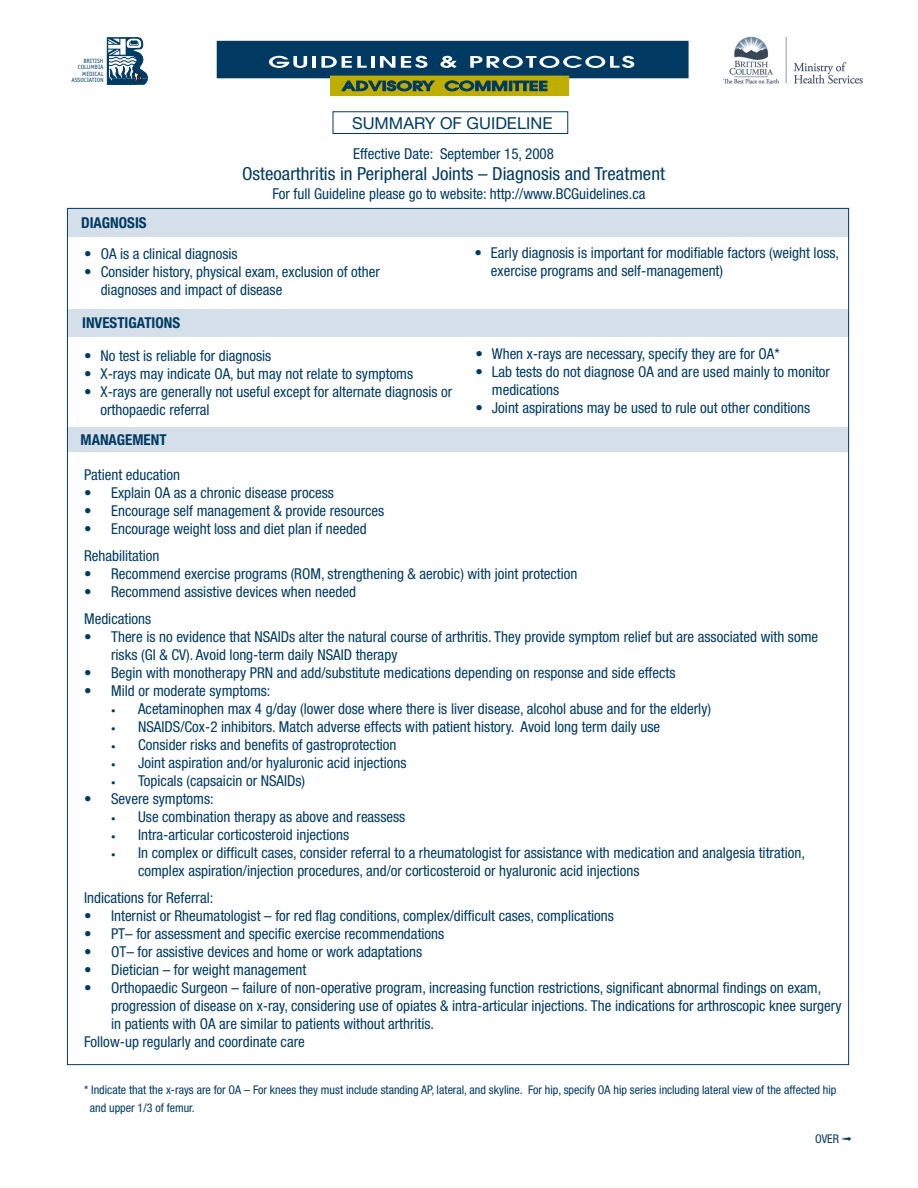
<style>
.page{position:relative;width:918px;height:1188px;background:#fff}
.page>*{position:absolute;margin:0;border:0;box-sizing:border-box;transform-origin:0 0}
.t1{font:condensed 18px "Helvetica Neue";color:#003a62;scale:1.05 1}
.t2{font:16.5px "Helvetica Neue";color:#003a62}
.t3{font:condensed 15px/18px "Helvetica Neue";color:#003a62}
.References{font:700 condensed 15px "Helvetica Neue";color:#003a62}
.t4{font:condensed 12px/18px "Helvetica Neue";color:#003a62}
.t5{font:6.15px/6.1px "Officina Sans";color:#003a62;text-align:right}
.s1{font-size:9px}
</style>
<div class="page">
<div style="left:67px;top:427px;width:782px;height:25px;background:#d4dfea"></div>
<div style="left:69px;top:310px;width:780px;height:27px;background:#d4dfea"></div>
<div style="left:68px;top:209px;width:781px;height:28px;background:#d4dfea"></div>
<div style="left:333px;top:111px;width:235px;height:23px;border:1px solid #003a62"></div>
<div style="left:217px;top:41px;width:471px;height:37px;background:#003a62"></div>
<div style="left:331px;top:76px;width:238px;height:20px;background:#bfae02"></div>
<svg style="left:269px;top:56px;width:38px;height:12px"></svg>
<hr style="left:312px;top:56px;width:4px;height:12px;background:#fff">
<svg style="left:321px;top:56px;width:53px;height:12px"></svg>
<svg style="left:380px;top:56px;width:15px;height:12px"></svg>
<svg style="left:401px;top:56px;width:27px;height:12px"></svg>
<svg style="left:440px;top:56px;width:17px;height:12px"></svg>
<svg style="left:470px;top:56px;width:164px;height:12px"></svg>
<svg style="left:341px;top:80px;width:94px;height:11px"></svg>
<svg style="left:445px;top:80px;width:102px;height:11px"></svg>
<svg style="left:106px;top:38px;width:42px;height:47px"></svg>
<img style="left:723px;top:36px;width:140px;height:48px">
<p class="t5" style="left:71px;top:58px;width:34px">BRITISH<br>COLUMBIA<br>MEDICAL<br>ASSOCIATION</p>
<p class="References" style="left:81px;top:214px;width:67px">DIAGNOSIS</p>
<p class="t2" style="left:352px;top:114px;width:202px">SUMMARY OF GUIDELINE</p>
<p class="t3" style="left:353px;top:144px;width:202px">Effective Date: September 15, 2008</p>
<p class="t1" style="left:242px;top:164px;width:404px">Osteoarthritis in Peripheral Joints – Diagnosis and Treatment</p>
<p class="t3" style="left:273px;top:185px;width:374px">For full Guideline please go to website: http://www.BCGuidelines.ca</p>
<p class="t3" style="left:84px;top:245px;width:155px">• OA is a clinical diagnosis</p>
<p class="t3" style="left:101px;top:263px;width:281px;text-indent:-16px">• Consider history, physical exam, exclusion of other diagnoses and impact of disease</p>
<p class="References" style="left:82px;top:314px;width:99px">INVESTIGATIONS</p>
<p class="t3" style="left:84px;top:346px;width:189px">• No test is reliable for diagnosis</p>
<p class="t3" style="left:84px;top:364px;width:331px">• X-rays may indicate OA, but may not relate to symptoms</p>
<p class="t3" style="left:100px;top:382px;width:353px;text-indent:-16px">• X-rays are generally not useful except for alternate diagnosis or orthopaedic referral</p>
<p class="References" style="left:81px;top:431px;width:88px">MANAGEMENT</p>
<p class="t3" style="left:491px;top:244px;width:350px;text-indent:-16px">• Early diagnosis is important for modifiable factors (weight loss, exercise programs and self-management)</p>
<p class="t3" style="left:475px;top:344px;width:306px">• When x-rays are necessary, specify they are for OA*</p>
<p class="t3" style="left:492px;top:362px;width:340px;text-indent:-16px">• Lab tests do not diagnose OA and are used mainly to monitor medications</p>
<p class="t3" style="left:475px;top:398px;width:336px">• Joint aspirations may be used to rule out other conditions</p>
<p class="t3" style="left:84px;top:466px;width:98px">Patient education</p>
<p class="t3" style="left:84px;top:484px;width:251px">• Explain OA as a chronic disease process</p>
<p class="t3" style="left:84px;top:502px;width:302px">• Encourage self management &amp; provide resources</p>
<p class="t3" style="left:84px;top:520px;width:284px">• Encourage weight loss and diet plan if needed</p>
<p class="t3" style="left:84px;top:547px;width:77px">Rehabilitation</p>
<p class="t3" style="left:84px;top:565px;width:495px">• Recommend exercise programs (ROM, strengthening &amp; aerobic) with joint protection</p>
<p class="t3" style="left:84px;top:583px;width:273px">• Recommend assistive devices when needed</p>
<p class="t3" style="left:84px;top:610px;width:69px">Medications</p>
<p class="t3" style="left:111px;top:628px;width:709px;text-indent:-27px">• There is no evidence that NSAIDs alter the natural course of arthritis. They provide symptom relief but are associated with some risks (GI &amp; CV). Avoid long-term daily NSAID therapy</p>
<p class="t3" style="left:84px;top:664px;width:593px">• Begin with monotherapy PRN and add/substitute medications depending on response and side effects</p>
<p class="t3" style="left:84px;top:682px;width:188px">• Mild or moderate symptoms:</p>
<p class="t3" style="left:111px;top:700px;width:601px"><span class="s1">•</span> Acetaminophen max 4 g/day (lower dose where there is liver disease, alcohol abuse and for the elderly)</p>
<p class="t3" style="left:111px;top:718px;width:551px"><span class="s1">•</span> NSAIDS/Cox-2 inhibitors. Match adverse effects with patient history. Avoid long term daily use</p>
<p class="t3" style="left:111px;top:736px;width:287px"><span class="s1">•</span> Consider risks and benefits of gastroprotection</p>
<p class="t3" style="left:111px;top:754px;width:297px"><span class="s1">•</span> Joint aspiration and/or hyaluronic acid injections</p>
<p class="t3" style="left:111px;top:772px;width:196px"><span class="s1">•</span> Topicals (capsaicin or NSAIDs)</p>
<p class="t3" style="left:84px;top:790px;width:131px">• Severe symptoms:</p>
<p class="t3" style="left:111px;top:808px;width:296px"><span class="s1">•</span> Use combination therapy as above and reassess</p>
<p class="t3" style="left:111px;top:826px;width:240px"><span class="s1">•</span> Intra-articular corticosteroid injections</p>
<p class="t3" style="left:138px;top:844px;width:668px;text-indent:-27px"><span class="s1">•</span> In complex or difficult cases, consider referral to a rheumatologist for assistance with medication and analgesia titration, complex aspiration/injection procedures, and/or corticosteroid or hyaluronic acid injections</p>
<p class="t3" style="left:84px;top:889px;width:131px">Indications for Referral:</p>
<p class="t3" style="left:84px;top:907px;width:531px">• Internist or Rheumatologist – for red flag conditions, complex/difficult cases, complications</p>
<p class="t3" style="left:84px;top:925px;width:362px">• PT– for assessment and specific exercise recommendations</p>
<p class="t3" style="left:84px;top:943px;width:340px">• OT– for assistive devices and home or work adaptations</p>
<p class="t3" style="left:84px;top:961px;width:224px">• Dietician – for weight management</p>
<p class="t3" style="left:111px;top:979px;width:732px;text-indent:-27px">• Orthopaedic Surgeon – failure of non-operative program, increasing function restrictions, significant abnormal findings on exam, progression of disease on x-ray, considering use of opiates &amp; intra-articular injections. The indications for arthroscopic knee surgery in patients with OA are similar to patients without arthritis.</p>
<p class="t3" style="left:84px;top:1033px;width:222px">Follow-up regularly and coordinate care</p>
<p class="t4" style="left:90px;top:1081px;width:748px;text-indent:-6px">* Indicate that the x-rays are for OA – For knees they must include standing AP, lateral, and skyline. For hip, specify OA hip series including lateral view of the affected hip and upper 1/3 of femur.</p>
<p class="t4" style="left:815px;top:1130px;width:38px">OVER ➟</p>
</div>
